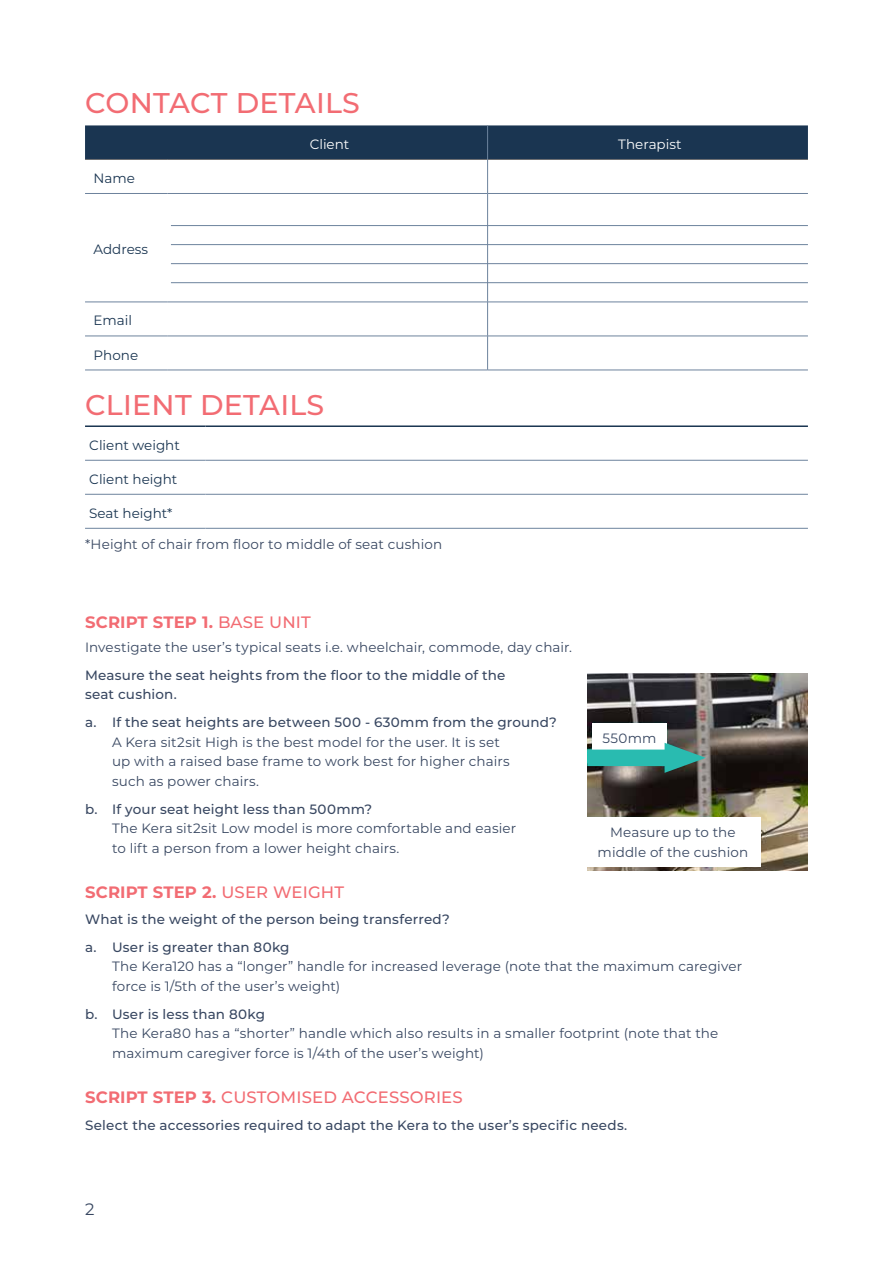
<style>
.page{position:relative;width:893px;height:1263px;background:#fff}
.page>*{position:absolute;margin:0;border:0;box-sizing:border-box;transform-origin:0 0}
.t1{font:500 28.5px "Montserrat";letter-spacing:.01em;color:#f26c73}
.t2{font:700 16.5px "Montserrat";letter-spacing:.01em;color:#f26c73}
.t3{font:500 16.5px "Montserrat";letter-spacing:.01em;color:#f26c73}
.t4{font:16.5px "Montserrat";color:#384761}
.t5{font:13.5px/19.5px "Montserrat";letter-spacing:.01em;color:#384761}
.t6{font:500 13.5px/19.5px "Montserrat";letter-spacing:.01em;color:#384761}
.t7{font:13.5px "Montserrat";color:#1a3551}
.t8{font:13.5px "Montserrat";color:#fff}
.s1{font-weight:500}
.s2{font-weight:700}
</style>
<div class="page">
<div style="left:85px;top:125px;width:723px;height:34px;background:#1a3551"></div>
<hr style="left:85px;top:193px;width:82px;height:1px;background:#6d839d">
<hr style="left:167px;top:193px;width:321px;height:1px;background:#6d839d">
<hr style="left:488px;top:193px;width:320px;height:1px;background:#6d839d">
<hr style="left:85px;top:302px;width:82px;height:1px;background:#6d839d">
<hr style="left:167px;top:302px;width:321px;height:1px;background:#6d839d">
<hr style="left:488px;top:302px;width:320px;height:1px;background:#6d839d">
<hr style="left:85px;top:336px;width:82px;height:1px;background:#6d839d">
<hr style="left:167px;top:336px;width:321px;height:1px;background:#6d839d">
<hr style="left:488px;top:336px;width:320px;height:1px;background:#6d839d">
<hr style="left:85px;top:370px;width:82px;height:1px;background:#6d839d">
<hr style="left:167px;top:370px;width:321px;height:1px;background:#6d839d">
<hr style="left:488px;top:370px;width:320px;height:1px;background:#6d839d">
<hr style="left:85px;top:159px;width:82px;height:1px;background:#6d6e71">
<hr style="left:167px;top:159px;width:320px;height:1px;background:#6d6e71">
<hr style="left:488px;top:159px;width:320px;height:1px;background:#6d6e71">
<hr style="left:487px;top:125px;width:1px;height:34px;background:#6d839d">
<hr style="left:487px;top:159px;width:1px;height:34px;background:#6d839d">
<hr style="left:487px;top:194px;width:1px;height:108px;background:#6d839d">
<hr style="left:487px;top:302px;width:1px;height:34px;background:#6d839d">
<hr style="left:487px;top:336px;width:1px;height:34px;background:#6d839d">
<hr style="left:85px;top:460px;width:121px;height:1px;background:#6d839d">
<hr style="left:206px;top:460px;width:602px;height:1px;background:#6d839d">
<hr style="left:206px;top:494px;width:602px;height:1px;background:#6d839d">
<hr style="left:206px;top:528px;width:602px;height:1px;background:#6d839d">
<hr style="left:85px;top:494px;width:121px;height:1px;background:#6d839d">
<hr style="left:85px;top:528px;width:121px;height:1px;background:#6d839d">
<hr style="left:85px;top:425px;width:121px;height:2px;background:#1a3551">
<hr style="left:206px;top:425px;width:602px;height:2px;background:#1a3551">
<hr style="left:171px;top:225px;width:637px;height:1px;background:#6d839d">
<hr style="left:171px;top:244px;width:637px;height:1px;background:#6d839d">
<hr style="left:171px;top:263px;width:637px;height:1px;background:#6d839d">
<hr style="left:171px;top:282px;width:637px;height:1px;background:#6d839d">
<img style="left:587px;top:673px;width:221px;height:198px">
<div style="left:592px;top:723px;width:75px;height:29px;background:#fff"></div>
<div style="left:584px;top:817px;width:176px;height:49px;background:#fff"></div>
<div style="left:587px;top:749px;width:95px;height:17px;background:#29bbb0"></div>
<svg style="left:665px;top:743px;width:41px;height:30px"></svg>
<h1 class="t1" style="left:85px;top:83px;width:276px">CONTACT DETAILS</h1>
<p class="t8" style="left:310px;top:135px;width:41px">Client</p>
<p class="t8" style="left:618px;top:135px;width:65px">Therapist</p>
<p class="t7" style="left:94px;top:169px;width:43px">Name</p>
<p class="t7" style="left:94px;top:240px;width:56px">Address</p>
<p class="t7" style="left:94px;top:311px;width:40px">Email</p>
<p class="t7" style="left:94px;top:345px;width:46px">Phone</p>
<h1 class="t1" style="left:85px;top:385px;width:241px">CLIENT DETAILS</h1>
<p class="t7" style="left:89px;top:436px;width:92px">Client weight</p>
<p class="t7" style="left:89px;top:470px;width:90px">Client height</p>
<p class="t7" style="left:89px;top:504px;width:85px">Seat height*</p>
<p class="t5" style="left:85px;top:534px;width:359px">*Height of chair from floor to middle of seat cushion</p>
<p class="t2" style="left:85px;top:611px;width:227px">SCRIPT STEP 1. <span class="s1">BASE UNIT</span></p>
<p class="t5" style="left:85px;top:637px;width:488px">Investigate the user’s typical seats i.e. wheelchair, commode, day chair.</p>
<p class="t6" style="left:85px;top:665px;width:422px">Measure the seat heights from the floor to the middle of the seat cushion.</p>
<p class="t6" style="left:85px;top:712px;width:473px">a. If the seat heights are between 500 - 630mm from the ground?</p>
<p class="t5" style="left:112px;top:732px;width:399px">A Kera sit2sit High is the best model for the user. It is set up with a raised base frame to work best for higher chairs such as power chairs.</p>
<p class="t6" style="left:85px;top:799px;width:289px">b. If your seat height less than 500mm?</p>
<p class="t5" style="left:112px;top:818px;width:406px">The Kera sit2sit Low model is more comfortable and easier to lift a person from a lower height chairs.</p>
<p class="t2" style="left:85px;top:880px;width:261px">SCRIPT STEP 2. <span class="s1">USER WEIGHT</span></p>
<p class="t6" style="left:85px;top:904px;width:366px;line-height:28px">What is the weight of the person being transferred? a. User is greater than 80kg</p>
<p class="t5" style="left:112px;top:956px;width:632px">The Kera120 has a “longer” handle for increased leverage (note that the maximum caregiver force is 1/5th of the user’s weight)</p>
<p class="t6" style="left:85px;top:1003px;width:181px">b. User is less than 80kg</p>
<p class="t5" style="left:112px;top:1023px;width:608px">The Kera80 has a “shorter” handle which also results in a smaller footprint (note that the maximum caregiver force is 1/4th of the user’s weight)</p>
<p class="t3" style="left:85px;top:1086px;width:379px"><span class="s2">SCRIPT STEP 3.</span> CUSTOMISED ACCESSORIES</p>
<p class="t6" style="left:85px;top:1115px;width:544px">Select the accessories required to adapt the Kera to the user’s specific needs.</p>
<p class="t5" style="left:603px;top:728px;width:55px">550mm</p>
<p class="t5" style="left:598px;top:822px;width:152px;text-align:center">Measure up to the middle of the cushion</p>
<p class="t4" style="left:85px;top:1198px;width:11px">2</p>
</div>
